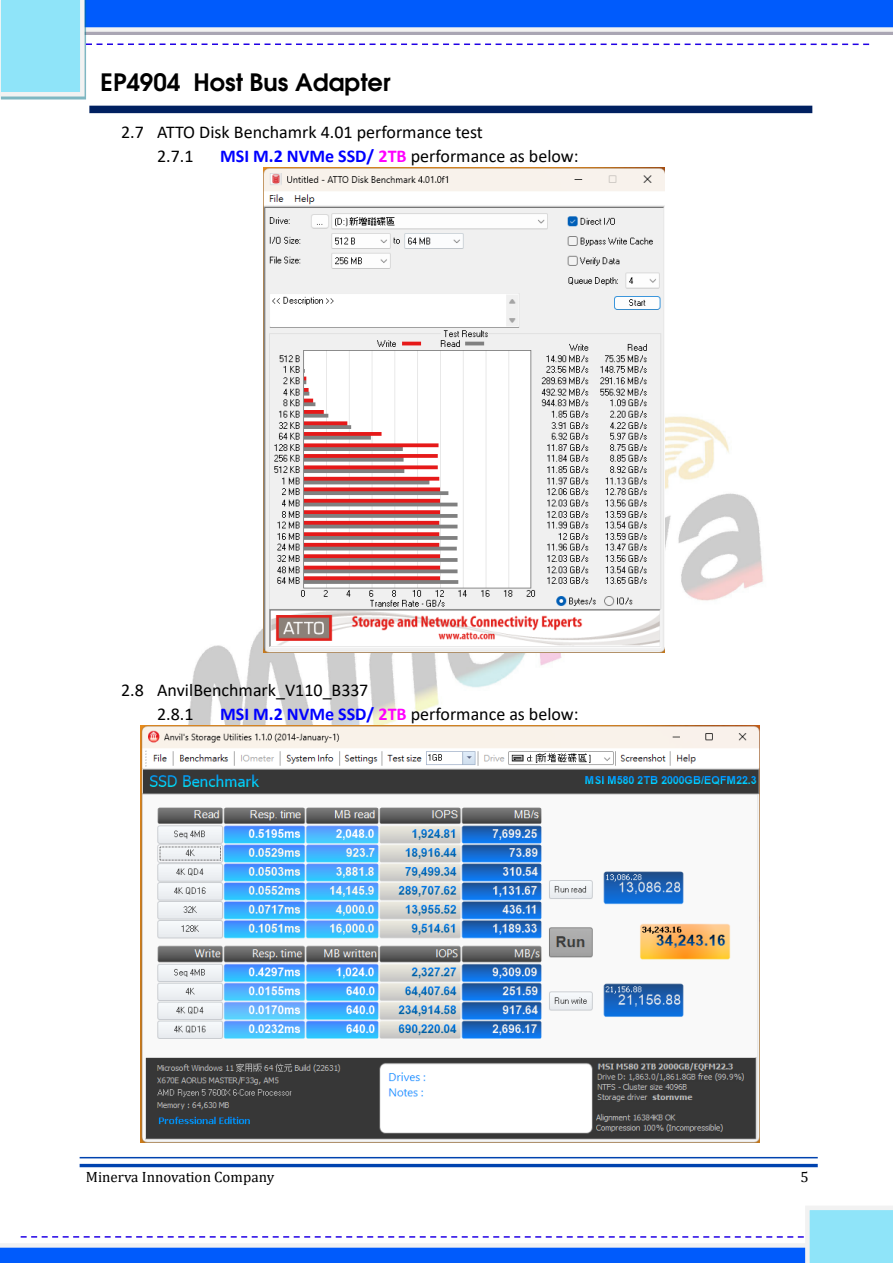
<style>
.page{position:relative;width:893px;height:1263px;background:#fff}
.page>*{position:absolute;margin:0;border:0;box-sizing:border-box;transform-origin:0 0}
.t1{font:600 24px "Avant Garde";color:#000}
.t2{font:18px/24px "Calibri";color:#000}
.t3{font:15px "Cambria";color:#000}
.s1{font-weight:700;color:#00f}
.s2{font-weight:700;color:#f0f}
</style>
<div class="page">
<img style="left:188px;top:416px;width:575px;height:309px">
<svg style="left:1px;top:1206px;width:892px;height:57px"></svg>
<svg style="left:1px;top:0;width:892px;height:100px"></svg>
<hr style="left:80px;top:1164px;width:738px;height:3px;background:#0043af">
<hr style="left:80px;top:1157px;width:738px;height:1px;background:#0043af">
<div style="left:89px;top:106px;width:723px;height:7px;background:#002060"></div>
<img style="left:263px;top:168px;width:402px;height:485px">
<img style="left:140px;top:725px;width:620px;height:418px">
<h1 class="t1" style="left:101px;top:67px;width:291px">EP4904 Host Bus Adapter</h1>
<p class="t2" style="left:157px;top:119px;width:327px;text-indent:-36px">2.7 ATTO Disk Benchamrk 4.01 performance test<br>2.7.1</p>
<p class="t2" style="left:220px;top:143px;width:360px"><span class="s1">MSI M.2 NVMe SSD/</span> <span class="s2">2TB</span> performance as below:</p>
<p class="t2" style="left:157px;top:678px;width:213px;text-indent:-36px">2.8 AnvilBenchmark_V110_B337<br>2.8.1</p>
<p class="t2" style="left:220px;top:702px;width:360px"><span class="s1">MSI M.2 NVMe SSD/</span> <span class="s2">2TB</span> performance as below:</p>
<p class="t3" style="left:86px;top:1168px;width:190px">Minerva Innovation Company</p>
<p class="t3" style="left:800px;top:1168px;width:10px">5</p>
</div>
